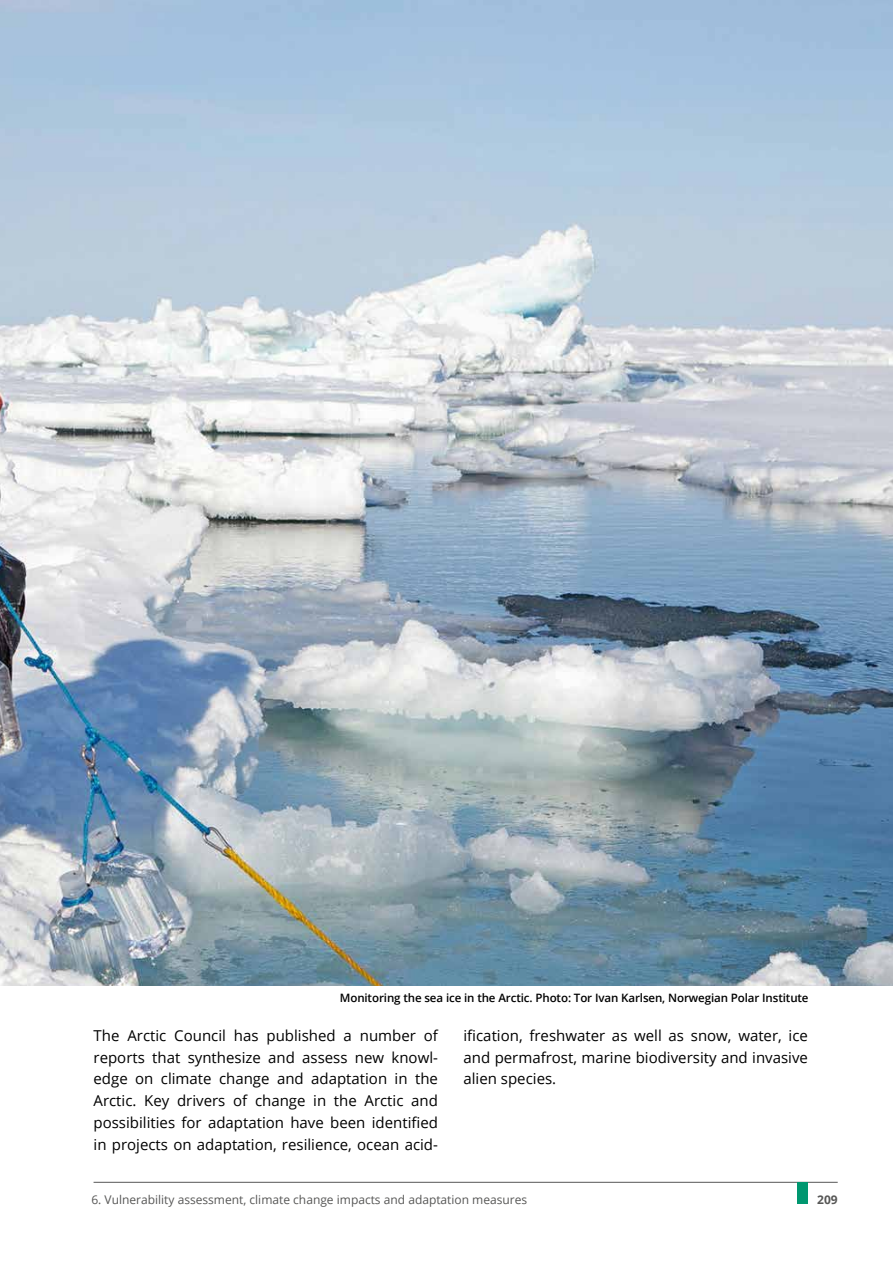
<style>
.page{position:relative;width:893px;height:1263px;background:#fff}
.page>*{position:absolute;margin:0;border:0;box-sizing:border-box;transform-origin:0 0}
.t1{font:15px/21.8px "Open Sans";color:#000;text-align:justify}
.t2{font:12px "Open Sans";color:#575756}
.t3{font:700 12px "Open Sans";color:#575756}
.t4{font:600 11.55px "Open Sans";letter-spacing:-.01em;color:#000}
</style>
<div class="page">
<hr style="left:94px;top:1182px;width:744px;height:1px;background:#575756">
<div style="left:798px;top:1183px;width:10px;height:21px;background:#009770"></div>
<img style="left:0;top:0;width:893px;height:985px">
<p class="t4" style="left:340px;top:990px;width:470px">Monitoring the sea ice in the Arctic. Photo: Tor Ivan Karlsen, Norwegian Polar Institute</p>
<p class="t1" style="left:94px;top:1024px;width:346px">The Arctic Council has published a number of reports that synthesize and assess new knowl&shy;edge on climate change and adaptation in the Arctic. Key drivers of change in the Arctic and possibilities for adaptation have been identified in projects on adaptation, resilience, ocean acid-</p>
<p class="t1" style="left:463px;top:1024px;width:346px">ification, freshwater as well as snow, water, ice and permafrost, marine biodiversity and invasive alien species.</p>
<p class="t2" style="left:91px;top:1191px;width:437px">6. Vulnerability assessment, climate change impacts and adaptation measures</p>
<p class="t3" style="left:817px;top:1191px;width:22px">209</p>
</div>
